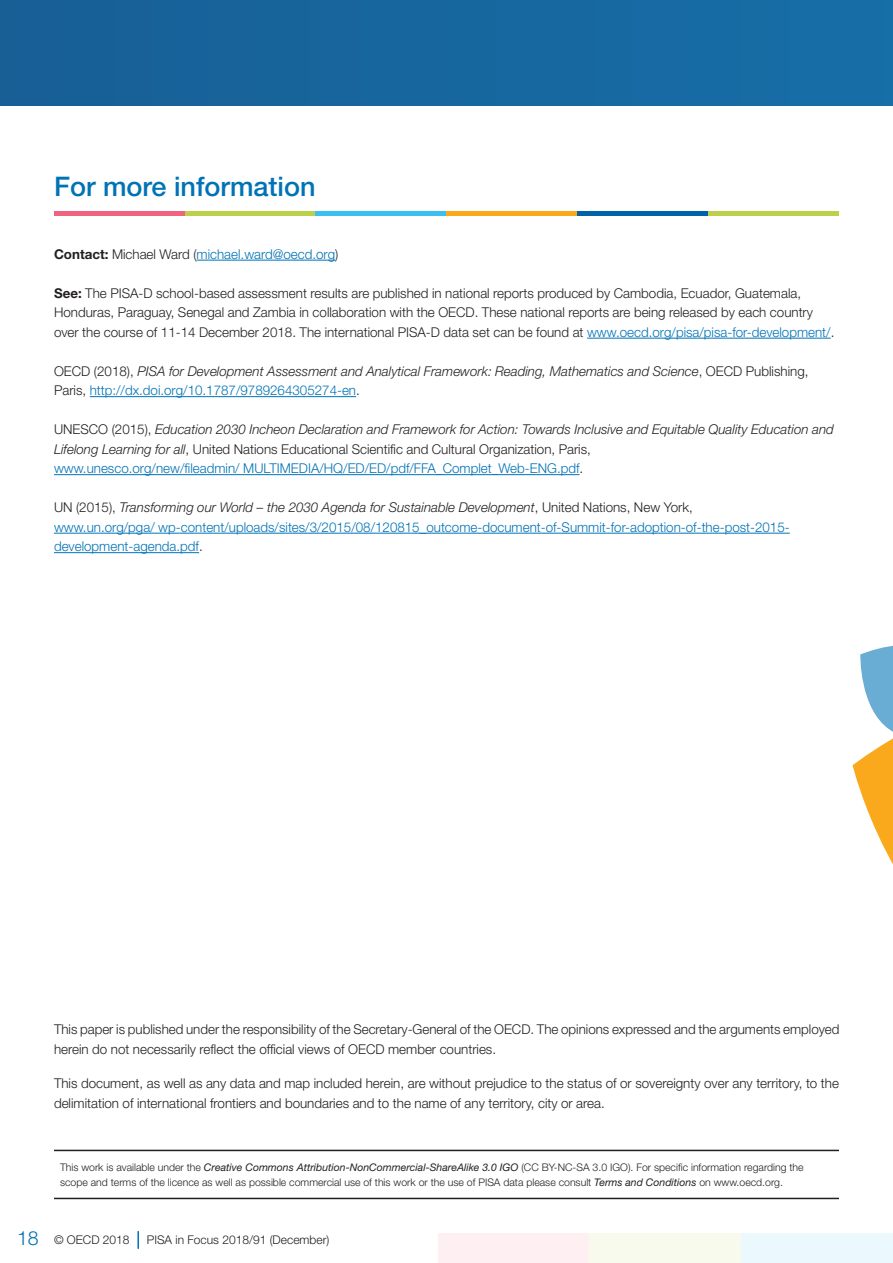
<style>
.page{position:relative;width:893px;height:1263px;background:#fff}
.page>*{position:absolute;margin:0;border:0;box-sizing:border-box;transform-origin:0 0}
.t1{font:500 27px "Helvetica Neue LT Std";color:#0073b6}
.t2{font:300 13.5px/19.5px "Helvetica Neue LT Std";color:#231f20}
.t3{font:italic 300 13.5px/19.5px "Helvetica Neue LT Std";color:#231f20}
.t4{font:300 13.5px/19.5px "Helvetica Neue LT Std";color:#0073b6}
.t5{font:300 12px "Helvetica Neue LT Std";color:#231f20}
.t6{font:300 10.5px/15px "Helvetica Neue LT Std";color:#231f20}
.s1{font-weight:700;color:#231f20}
.s2{color:#231f20}
.s3{font-weight:700}
.s4{color:#0073b6}
.s5{font-style:normal}
.s6{font-style:normal;color:#0073b6}
.s7{font-style:italic;color:#231f20}
.s8{font-weight:400;font-style:italic}
.s9{font-size:19.5px;color:#0073b6}
</style>
<div class="page">
<div style="left:0;top:0;width:893px;height:105px;background:#17679e"></div>
<svg style="left:137px;top:1231px;width:2px;height:18px"></svg>
<div style="left:438px;top:1233px;width:151px;height:30px;background:#fdeff2"></div>
<div style="left:589px;top:1233px;width:152px;height:30px;background:#f8faed"></div>
<div style="left:741px;top:1233px;width:152px;height:30px;background:#ebf8fd"></div>
<hr style="left:892px;top:1233px;width:1px;height:30px;background:#f9a91b">
<svg style="left:852px;top:645px;width:41px;height:219px"></svg>
<hr style="left:54px;top:1150px;width:785px;height:1px;background:#231f20">
<hr style="left:54px;top:1198px;width:785px;height:1px;background:#231f20">
<hr style="left:197px;top:260px;width:138px;height:1px;background:#0073b6">
<hr style="left:587px;top:338px;width:244px;height:1px;background:#0073b6">
<hr style="left:90px;top:396px;width:266px;height:1px;background:#0073b6">
<hr style="left:54px;top:474px;width:526px;height:1px;background:#0073b6">
<hr style="left:54px;top:533px;width:736px;height:1px;background:#0073b6">
<hr style="left:54px;top:552px;width:145px;height:1px;background:#0073b6">
<hr style="left:54px;top:212px;width:131px;height:4px;background:#f06380">
<hr style="left:185px;top:212px;width:131px;height:4px;background:#bdd04c">
<hr style="left:316px;top:212px;width:130px;height:4px;background:#39c0f0">
<hr style="left:446px;top:212px;width:131px;height:4px;background:#f9a91b">
<hr style="left:577px;top:212px;width:131px;height:4px;background:#0062a7">
<hr style="left:708px;top:212px;width:131px;height:4px;background:#bdd04c">
<h1 class="t1" style="left:54px;top:170px;width:263px">For more information</h1>
<p class="t4" style="left:54px;top:244px;width:286px"><span class="s1">Contact:</span> <span class="s2">Michael Ward (</span>michael.ward@oecd.org<span class="s2">)</span></p>
<p class="t2" style="left:54px;top:283px;width:782px"><span class="s3">See:</span> The PISA-D school-based assessment results are published in national reports produced by Cambodia, Ecuador, Guatemala,<br>Honduras, Paraguay, Senegal and Zambia in collaboration with the OECD. These national reports are being released by each country over the course of 11-14 December 2018. The international PISA-D data set can be found at <span class="s4">www.oecd.org/pisa/pisa-for-development/</span>.</p>
<p class="t3" style="left:54px;top:361px;width:756px"><span class="s5">OECD (2018),</span> PISA for Development Assessment and Analytical Framework: Reading, Mathematics and Science<span class="s5">, OECD Publishing,<br>Paris,</span> <span class="s6">http://dx.doi.org/10.1787/9789264305274-en</span><span class="s5">.</span></p>
<p class="t3" style="left:54px;top:420px;width:781px"><span class="s5">UNESCO (2015),</span> Education 2030 Incheon Declaration and Framework for Action: Towards Inclusive and Equitable Quality Education and<br>Lifelong Learning for all<span class="s5">, United Nations Educational Scientific and Cultural Organization, Paris,<br></span><span class="s6">www.unesco.org/new/fileadmin/ MULTIMEDIA/HQ/ED/ED/pdf/FFA_Complet_Web-ENG.pdf</span><span class="s5">.</span></p>
<p class="t4" style="left:54px;top:497px;width:737px"><span class="s2">UN (2015),</span> <span class="s7">Transforming our World – the 2030 Agenda for Sustainable Development</span><span class="s2">, United Nations, New York, </span>www.un.org/pga/ wp-content/uploads/sites/3/2015/08/120815_outcome-document-of-Summit-for-adoption-of-the-post-2015- development-agenda.pdf<span class="s2">.</span></p>
<p class="t2" style="left:54px;top:1019px;width:787px">This paper is published under the responsibility of the Secretary-General of the OECD. The opinions expressed and the arguments employed herein do not necessarily reflect the official views of OECD member countries.</p>
<p class="t2" style="left:54px;top:1073px;width:786px">This document, as well as any data and map included herein, are without prejudice to the status of or sovereignty over any territory, to the delimitation of international frontiers and boundaries and to the name of any territory, city or area.</p>
<p class="t6" style="left:60px;top:1159px;width:745px">This work is available under the <span class="s8">Creative Commons Attribution-NonCommercial-ShareAlike 3.0 IGO</span> (CC BY-NC-SA 3.0 IGO). For specific information regarding the scope and terms of the licence as well as possible commercial use of this work or the use of PISA data please consult <span class="s8">Terms and Conditions</span> on www.oecd.org.</p>
<p class="t5" style="left:17px;top:1233px;width:114px"><span class="s9">18</span> © OECD 2018</p>
<p class="t5" style="left:147px;top:1233px;width:184px">PISA in Focus 2018/91 (December)</p>
</div>
